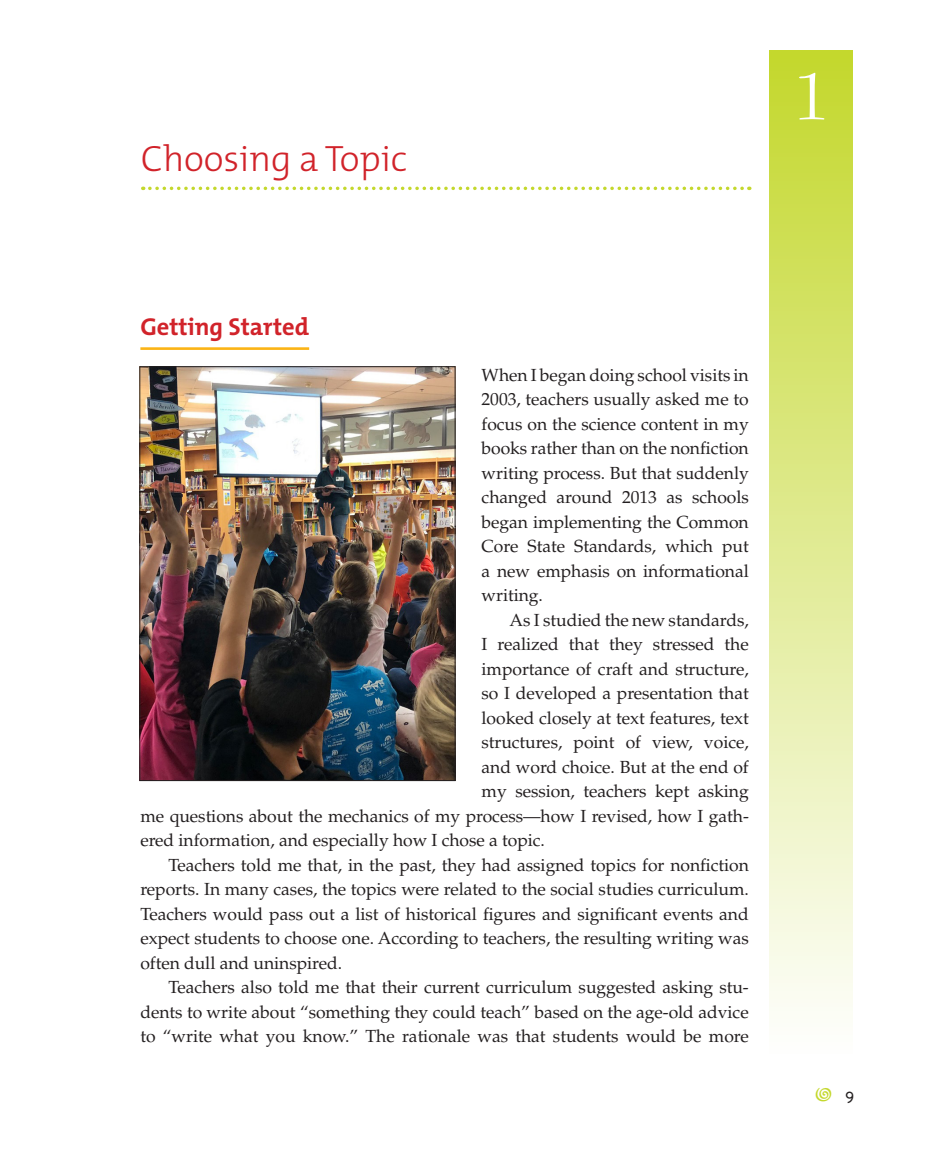
<style>
.page{position:relative;width:926px;height:1162px;background:#fff}
.page>*{position:absolute;margin:0;border:0;box-sizing:border-box;transform-origin:0 0}
.t1{font:73.5px "Bernhard Modern";color:#fff}
.t2{font:300 36.75px "The Mix";letter-spacing:-.005em;color:#d1232a}
.t3{font:700 24.5px "The Mix";letter-spacing:-.005em;color:#d1232a}
.t4{font:17.5px/24.5px "Palatino";letter-spacing:-.005em;color:#231f20;text-align:justify}
</style>
<div class="page">
<svg style="left:150px;top:186px;width:599px;height:4px"></svg>
<hr style="left:140px;top:347px;width:169px;height:3px;background:#fbb416">
<img style="left:141px;top:368px;width:312px;height:410px">
<div style="left:139px;top:366px;width:316px;height:414px;border:1px solid #231f20"></div>
<div style="left:769px;top:50px;width:84px;height:1003px;background:linear-gradient(to bottom,#c3d72c,#fefefd)"></div>
<h2 class="t2" style="left:141px;top:129px;width:267px">Choosing a Topic</h2>
<h1 class="t1" style="left:790px;top:56px;width:42px">1</h1>
<h3 class="t3" style="left:140px;top:306px;width:170px">Getting Started</h3>
<p class="t4" style="left:481px;top:362px;width:268px">When I began doing school visits in 2003, teachers usually asked me to focus on the science content in my books rather than on the nonfiction writing process. But that suddenly changed around 2013 as schools began implementing the Common Core State Standards, which put a new emphasis on informational writing.</p>
<p class="t4" style="left:509px;top:607px;width:240px">As I studied the new standards,</p>
<p class="t4" style="left:481px;top:632px;width:268px">I realized that they stressed the</p>
<p class="t4" style="left:481px;top:656px;width:268px">importance of craft and structure,</p>
<p class="t4" style="left:481px;top:681px;width:268px">so I developed a presentation that</p>
<p class="t4" style="left:481px;top:705px;width:268px">looked closely at text features, text</p>
<p class="t4" style="left:481px;top:730px;width:268px">structures, point of view, voice,</p>
<p class="t4" style="left:481px;top:754px;width:268px">and word choice. But at the end of</p>
<p class="t4" style="left:481px;top:779px;width:268px">my session, teachers kept asking</p>
<p class="t4" style="left:140px;top:803px;width:609px">me questions about the mechanics of my process—how I revised, how I gath-</p>
<p class="t4" style="left:140px;top:828px;width:406px">ered information, and especially how I chose a topic.</p>
<p class="t4" style="left:168px;top:852px;width:581px">Teachers told me that, in the past, they had assigned topics for nonfiction</p>
<p class="t4" style="left:140px;top:877px;width:609px">reports. In many cases, the topics were related to the social studies curriculum.</p>
<p class="t4" style="left:140px;top:901px;width:609px">Teachers would pass out a list of historical figures and significant events and</p>
<p class="t4" style="left:140px;top:926px;width:609px">expect students to choose one. According to teachers, the resulting writing was</p>
<p class="t4" style="left:140px;top:950px;width:203px">often dull and uninspired.</p>
<p class="t4" style="left:168px;top:975px;width:581px">Teachers also told me that their current curriculum suggested asking stu-</p>
<p class="t4" style="left:140px;top:999px;width:609px">dents to write about “something they could teach” based on the age-old advice</p>
<p class="t4" style="left:140px;top:1024px;width:609px">to “write what you know.” The rationale was that students would be more</p>
</div>
